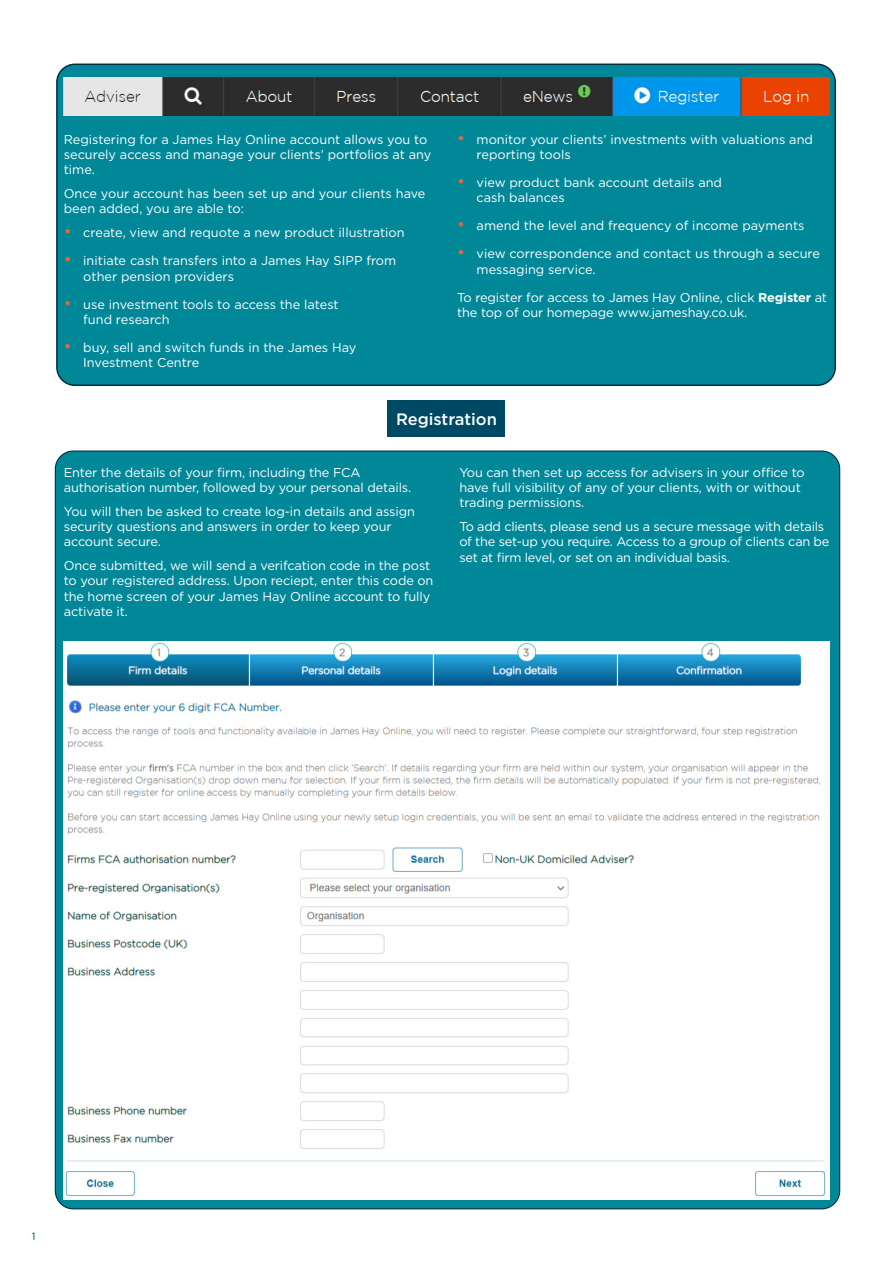
<style>
.page{position:relative;width:893px;height:1263px;background:#fff}
.page>*{position:absolute;margin:0;border:0;box-sizing:border-box;transform-origin:0 0}
.t1{font:500 16.5px "Gotham";color:#fff}
.t2{font:12.75px/15.3px "Gotham";letter-spacing:-.01em;color:#fff}
.t3{font:10.5px "Gotham";color:#004964}
.s1{font-size:16.5px;color:#f2642f}
.s2{font-weight:700}
</style>
<div class="page">
<div style="left:55px;top:451px;width:785px;height:758px;background:#089;border-radius:18px"></div>
<div style="left:57px;top:64px;width:778px;height:321px;background:#089;border-radius:18px"></div>
<div style="left:56px;top:64px;width:780px;height:322px;border:2px solid #002f40;border-radius:18px"></div>
<img style="left:64px;top:77px;width:765px;height:39px">
<img style="left:64px;top:641px;width:765px;height:558px">
<div style="left:388px;top:400px;width:117px;height:36px;background:#004964"></div>
<p class="t2" style="left:64px;top:131px;width:369px">Registering for a James Hay Online account allows you to securely access and manage your clients’ portfolios at any time.</p>
<p class="t2" style="left:64px;top:186px;width:363px">Once your account has been set up and your clients have been added, you are able to:</p>
<p class="t2" style="left:64px;top:225px;width:342px"><span class="s1">•</span> create, view and requote a new product illustration</p>
<p class="t2" style="left:83px;top:253px;width:314px;text-indent:-20px"><span class="s1">•</span> initiate cash transfers into a James Hay SIPP from other pension providers</p>
<p class="t2" style="left:83px;top:296px;width:257px;text-indent:-20px"><span class="s1">•</span> use investment tools to access the latest fund research</p>
<p class="t2" style="left:83px;top:340px;width:275px;text-indent:-20px"><span class="s1">•</span> buy, sell and switch funds in the James Hay<br>Investment Centre</p>
<p class="t2" style="left:477px;top:131px;width:338px;text-indent:-20px"><span class="s1">•</span> monitor your clients’ investments with valuations and reporting tools</p>
<p class="t2" style="left:477px;top:175px;width:247px;text-indent:-20px"><span class="s1">•</span> view product bank account details and cash balances</p>
<p class="t2" style="left:457px;top:218px;width:349px"><span class="s1">•</span> amend the level and frequency of income payments</p>
<p class="t2" style="left:477px;top:246px;width:345px;text-indent:-20px"><span class="s1">•</span> view correspondence and contact us through a secure messaging service.</p>
<p class="t2" style="left:457px;top:289px;width:371px">To register for access to James Hay Online, click <span class="s2">Register</span> at the top of our homepage www.jameshay.co.uk.</p>
<p class="t1" style="left:396px;top:408px;width:102px">Registration</p>
<p class="t2" style="left:64px;top:464px;width:349px">Enter the details of your firm, including the FCA authorisation number, followed by your personal details.</p>
<p class="t2" style="left:64px;top:503px;width:353px">You will then be asked to create log-in details and assign security questions and answers in order to keep your account secure.</p>
<p class="t2" style="left:64px;top:558px;width:371px">Once submitted, we will send a verifcation code in the post to your registered address. Upon reciept, enter this code on the home screen of your James Hay Online account to fully activate it.</p>
<p class="t2" style="left:459px;top:464px;width:347px">You can then set up access for advisers in your office to have full visibility of any of your clients, with or without trading permissions.</p>
<p class="t2" style="left:459px;top:518px;width:372px">To add clients, please send us a secure message with details of the set-up you require. Access to a group of clients can be set at firm level, or set on an individual basis.</p>
<p class="t3" style="left:32px;top:1229px;width:5px">1</p>
</div>
